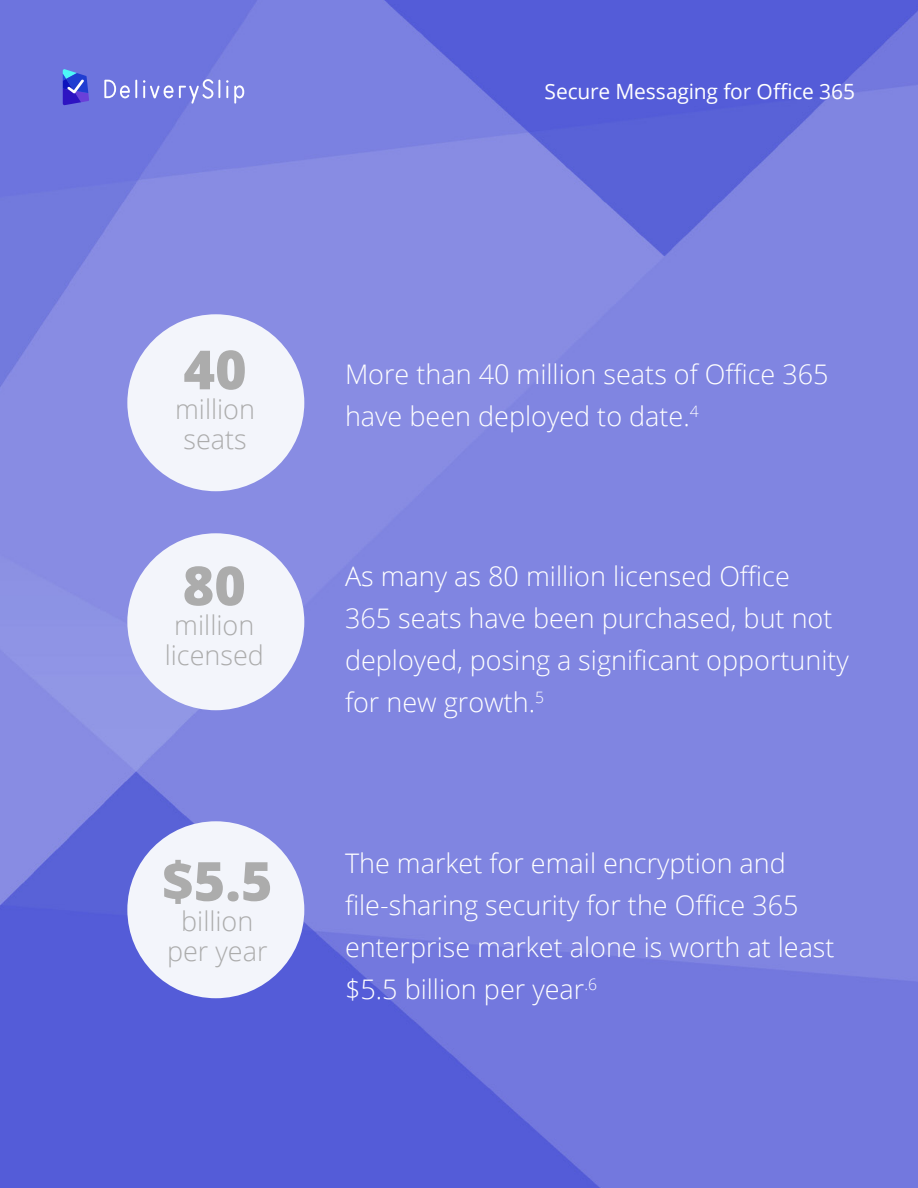
<style>
.page{position:relative;width:918px;height:1188px;background:#fff}
.page>*{position:absolute;margin:0;border:0;box-sizing:border-box;transform-origin:0 0}
.t1{font:800 54px "Open Sans";color:#acacac}
.t2{font:300 27px/42px "Open Sans";color:#fff}
.t3{font:300 27px/30px "Open Sans";color:#acacac;text-align:center}
.t4{font:21px "Open Sans";letter-spacing:-.01em;color:#fff}
</style>
<div class="page">
<img style="left:0;top:0;width:918px;height:1188px">
<div style="left:127px;top:821px;width:177px;height:177px;background:#f3f5fb;border-radius:50%"></div>
<div style="left:127px;top:533px;width:177px;height:177px;background:#f3f5fb;border-radius:50%"></div>
<div style="left:127px;top:314px;width:177px;height:177px;background:#f3f5fb;border-radius:50%"></div>
<svg style="left:143px;top:79px;width:77px;height:25px;background:#898ee4"></svg>
<svg style="left:104px;top:80px;width:33px;height:18px"></svg>
<svg style="left:226px;top:80px;width:18px;height:24px"></svg>
<svg style="left:63px;top:69px;width:26px;height:36px"></svg>
<p class="t4" style="left:544px;top:77px;width:312px">Secure Messaging for Office 365</p>
<h1 class="t1" style="left:183px;top:329px;width:65px">40</h1>
<p class="t3" style="left:175px;top:394px;width:82px">million seats</p>
<h1 class="t1" style="left:183px;top:545px;width:65px">80</h1>
<p class="t3" style="left:165px;top:610px;width:101px">million licensed</p>
<h1 class="t1" style="left:162px;top:840px;width:112px">$5.5</h1>
<p class="t3" style="left:167px;top:905px;width:102px">billion per year</p>
<p class="t2" style="left:345px;top:352px;width:485px">More than 40 million seats of Office 365 have been deployed to date.<sup>4</sup></p>
<p class="t2" style="left:345px;top:555px;width:505px">As many as 80 million licensed Office<br>365 seats have been purchased, but not deployed, posing a significant opportunity for new growth.<sup>5</sup></p>
<p class="t2" style="left:345px;top:841px;width:491px">The market for email encryption and file-sharing security for the Office 365 enterprise market alone is worth at least $5.5 billion per year<sup>.6</sup></p>
</div>
